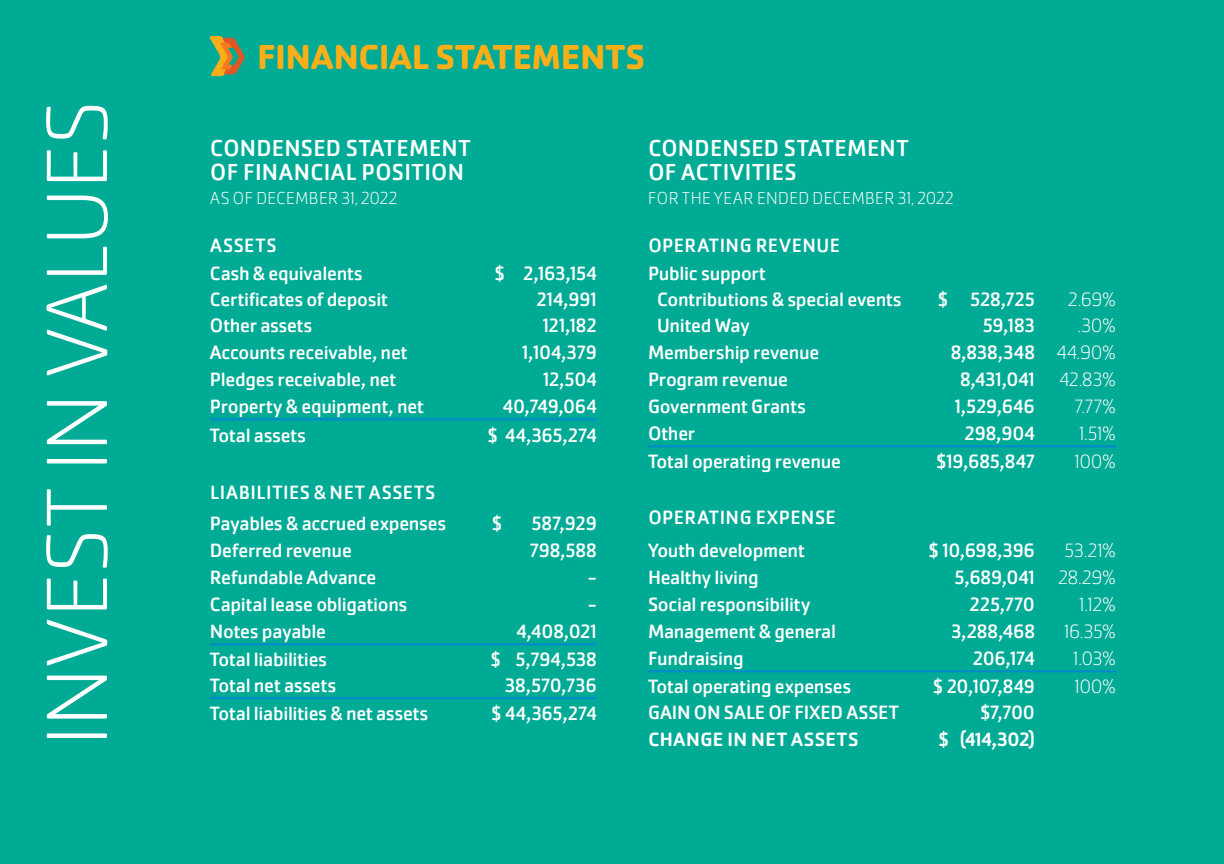
<style>
.page{position:relative;width:1224px;height:864px;background:#00ab95}
.page>*{position:absolute;margin:0;border:0;box-sizing:border-box;transform-origin:0 0}
.t1{font:200 90px "Cachet Pro";letter-spacing:.005em;color:#fff}
.t2{font:700 36px "Cachet Pro";letter-spacing:-.01em;color:#faaf18}
.t3{font:24px "Cachet Pro";letter-spacing:.01em;color:#fff}
.Copy{font:20px "Cachet Pro";letter-spacing:-.015em;color:#fff}
.Copy-2{font:200 20px "Cachet Pro";letter-spacing:-.02em;color:#fff}
.Copy-3{font:20px "Cachet Pro";letter-spacing:.02em;color:#fff}
.Copy-4{font:500 20px "Cachet Pro";letter-spacing:.02em;color:#fff}
.Copy-5{font:20px "Cachet Pro";letter-spacing:.025em;color:#fff}
.t4{font:200 18px "Cachet Pro";letter-spacing:.025em;color:#fff}
</style>
<div class="page">
<hr style="left:210px;top:418px;width:270px;height:2px;background:#0089cf">
<hr style="left:480px;top:418px;width:117px;height:2px;background:#0089cf">
<hr style="left:210px;top:643px;width:270px;height:2px;background:#0089cf">
<hr style="left:480px;top:643px;width:117px;height:2px;background:#0089cf">
<hr style="left:210px;top:697px;width:270px;height:2px;background:#0089cf">
<hr style="left:480px;top:697px;width:117px;height:2px;background:#0089cf">
<hr style="left:648px;top:445px;width:270px;height:2px;background:#0089cf">
<hr style="left:918px;top:445px;width:117px;height:2px;background:#0089cf">
<hr style="left:1035px;top:445px;width:81px;height:2px;background:#0089cf">
<hr style="left:648px;top:670px;width:270px;height:2px;background:#0089cf">
<hr style="left:918px;top:670px;width:117px;height:2px;background:#0089cf">
<hr style="left:1035px;top:670px;width:81px;height:2px;background:#0089cf">
<svg style="left:210px;top:36px;width:35px;height:40px"></svg>
<p class="t1" style="left:26px;top:746px;width:647px;rotate:-90deg">INVEST IN VALUES</p>
<p class="t2" style="left:257px;top:35px;width:389px">FINANCIAL STATEMENTS</p>
<p class="t3" style="left:210px;top:134px;width:262px">CONDENSED STATEMENT</p>
<p class="t3" style="left:210px;top:158px;width:255px">OF FINANCIAL POSITION</p>
<p class="t4" style="left:210px;top:188px;width:189px">AS OF DECEMBER 31, 2022</p>
<p class="t3" style="left:648px;top:134px;width:262px">CONDENSED STATEMENT</p>
<p class="t3" style="left:648px;top:158px;width:150px">OF ACTIVITIES</p>
<p class="t4" style="left:648px;top:188px;width:307px">FOR THE YEAR ENDED DECEMBER 31, 2022</p>
<p class="Copy" style="left:210px;top:234px;width:68px">ASSETS</p>
<p class="Copy-3" style="left:648px;top:234px;width:193px">OPERATING REVENUE</p>
<p class="Copy" style="left:210px;top:261px;width:154px">Cash &amp; equivalents</p>
<p class="Copy" style="left:495px;top:261px;width:104px">$ 2,163,154</p>
<p class="Copy" style="left:648px;top:261px;width:119px">Public support</p>
<p class="Copy" style="left:210px;top:288px;width:180px">Certificates of deposit</p>
<p class="Copy" style="left:537px;top:288px;width:62px">214,991</p>
<p class="Copy" style="left:657px;top:288px;width:246px">Contributions &amp; special events</p>
<p class="Copy" style="left:938px;top:288px;width:99px">$ 528,725</p>
<p class="Copy-2" style="left:1068px;top:288px;width:50px">2.69%</p>
<p class="Copy" style="left:210px;top:314px;width:104px">Other assets</p>
<p class="Copy" style="left:543px;top:314px;width:56px">121,182</p>
<p class="Copy" style="left:657px;top:314px;width:94px">United Way</p>
<p class="Copy" style="left:983px;top:314px;width:54px">59,183</p>
<p class="Copy-2" style="left:1077px;top:314px;width:40px">.30%</p>
<p class="Copy" style="left:210px;top:341px;width:199px">Accounts receivable, net</p>
<p class="Copy" style="left:522px;top:341px;width:76px">1,104,379</p>
<p class="Copy" style="left:648px;top:341px;width:173px">Membership revenue</p>
<p class="Copy" style="left:951px;top:341px;width:86px">8,838,348</p>
<p class="Copy-2" style="left:1057px;top:341px;width:61px">44.90%</p>
<p class="Copy" style="left:210px;top:368px;width:188px">Pledges receivable, net</p>
<p class="Copy" style="left:543px;top:368px;width:55px">12,504</p>
<p class="Copy" style="left:648px;top:368px;width:142px">Program revenue</p>
<p class="Copy" style="left:960px;top:368px;width:76px">8,431,041</p>
<p class="Copy-2" style="left:1059px;top:368px;width:58px">42.83%</p>
<p class="Copy" style="left:210px;top:394px;width:216px">Property &amp; equipment, net</p>
<p class="Copy" style="left:503px;top:394px;width:96px">40,749,064</p>
<p class="Copy" style="left:648px;top:395px;width:159px">Government Grants</p>
<p class="Copy" style="left:955px;top:395px;width:82px">1,529,646</p>
<p class="Copy-2" style="left:1074px;top:395px;width:43px">7.77%</p>
<p class="Copy" style="left:210px;top:424px;width:98px">Total assets</p>
<p class="Copy" style="left:488px;top:424px;width:111px">$ 44,365,274</p>
<p class="Copy" style="left:648px;top:421px;width:49px">Other</p>
<p class="Copy" style="left:965px;top:421px;width:72px">298,904</p>
<p class="Copy-2" style="left:1079px;top:422px;width:38px">1.51%</p>
<p class="Copy" style="left:648px;top:449px;width:194px">Total operating revenue</p>
<p class="Copy" style="left:936px;top:449px;width:100px">$19,685,847</p>
<p class="Copy-2" style="left:1075px;top:450px;width:43px">100%</p>
<p class="Copy-5" style="left:210px;top:480px;width:227px">LIABILITIES &amp; NET ASSETS</p>
<p class="Copy" style="left:210px;top:512px;width:238px">Payables &amp; accrued expenses</p>
<p class="Copy" style="left:492px;top:512px;width:12px">$</p>
<p class="Copy" style="left:532px;top:512px;width:67px">587,929</p>
<p class="Copy-3" style="left:648px;top:506px;width:189px">OPERATING EXPENSE</p>
<p class="Copy" style="left:210px;top:539px;width:144px">Deferred revenue</p>
<p class="Copy" style="left:530px;top:539px;width:69px">798,588</p>
<p class="Copy" style="left:648px;top:539px;width:158px">Youth development</p>
<p class="Copy" style="left:929px;top:539px;width:108px">$ 10,698,396</p>
<p class="Copy-2" style="left:1065px;top:539px;width:53px">53.21%</p>
<p class="Copy" style="left:210px;top:566px;width:168px">Refundable Advance</p>
<p class="Copy" style="left:588px;top:566px;width:10px">-</p>
<p class="Copy" style="left:648px;top:566px;width:112px">Healthy living</p>
<p class="Copy" style="left:955px;top:566px;width:82px">5,689,041</p>
<p class="Copy-2" style="left:1058px;top:566px;width:59px">28.29%</p>
<p class="Copy" style="left:210px;top:593px;width:199px">Capital lease obligations</p>
<p class="Copy" style="left:588px;top:593px;width:10px">-</p>
<p class="Copy" style="left:648px;top:593px;width:164px">Social responsibility</p>
<p class="Copy" style="left:970px;top:593px;width:67px">225,770</p>
<p class="Copy-2" style="left:1079px;top:593px;width:38px">1.12%</p>
<p class="Copy" style="left:210px;top:619px;width:118px">Notes payable</p>
<p class="Copy" style="left:516px;top:619px;width:82px">4,408,021</p>
<p class="Copy" style="left:648px;top:620px;width:190px">Management &amp; general</p>
<p class="Copy" style="left:951px;top:620px;width:85px">3,288,468</p>
<p class="Copy-2" style="left:1064px;top:620px;width:53px">16.35%</p>
<p class="Copy" style="left:210px;top:647px;width:119px">Total liabilities</p>
<p class="Copy" style="left:491px;top:647px;width:108px">$ 5,794,538</p>
<p class="Copy" style="left:648px;top:646px;width:97px">Fundraising</p>
<p class="Copy" style="left:973px;top:646px;width:64px">206,174</p>
<p class="Copy-2" style="left:1073px;top:647px;width:44px">1.03%</p>
<p class="Copy" style="left:210px;top:673px;width:128px">Total net assets</p>
<p class="Copy" style="left:505px;top:673px;width:94px">38,570,736</p>
<p class="Copy" style="left:648px;top:674px;width:205px">Total operating expenses</p>
<p class="Copy" style="left:933px;top:674px;width:104px">$ 20,107,849</p>
<p class="Copy-2" style="left:1075px;top:675px;width:43px">100%</p>
<p class="Copy" style="left:210px;top:701px;width:220px">Total liabilities &amp; net assets</p>
<p class="Copy" style="left:491px;top:701px;width:107px">$ 44,365,274</p>
<p class="Copy" style="left:648px;top:701px;width:252px">GAIN ON SALE OF FIXED ASSET</p>
<p class="Copy" style="left:980px;top:701px;width:56px">$7,700</p>
<p class="Copy-4" style="left:648px;top:727px;width:212px">CHANGE IN NET ASSETS</p>
<p class="Copy-4" style="left:939px;top:727px;width:98px">$ (414,302)</p>
</div>
